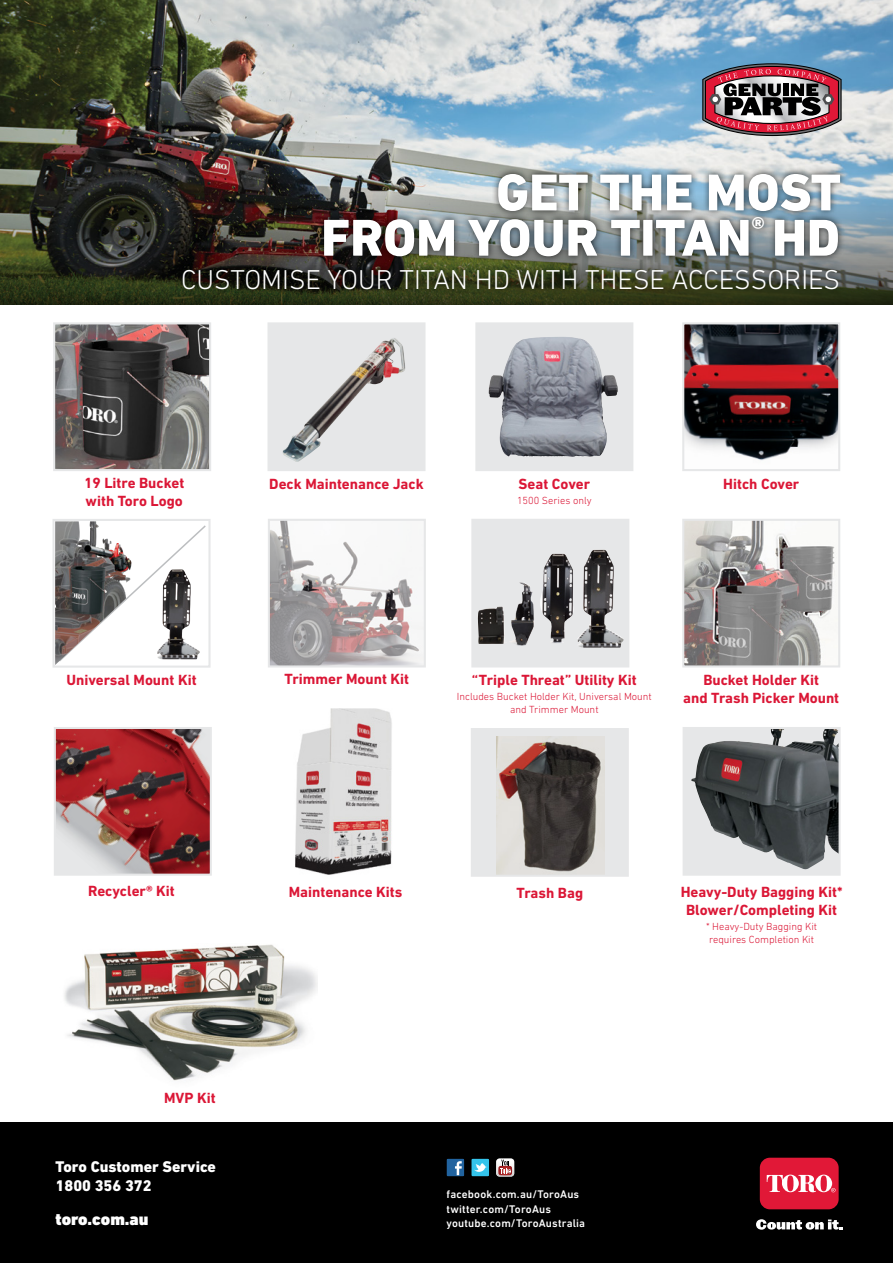
<style>
.page{position:relative;width:893px;height:1263px;background:#fff}
.page>*{position:absolute;margin:0;border:0;box-sizing:border-box;transform-origin:0 0}
.t1{font:800 52.65px "DIN Next LT Pro";color:#fff}
.t2{font:300 27.75px "DIN Next LT Pro";color:#fff}
.t3{font:900 17.25px "DIN Next LT Pro";color:#fff}
.t4{font:800 15.75px/18.9px "DIN Next LT Pro";color:#fff}
.t5{font:700 15px "DIN Next LT Pro";color:#db1736}
.t6{font:500 11.25px "DIN Next LT Pro";letter-spacing:.015em;color:#fff}
.t7{font:300 10.5px/12.6px "DIN Next LT Pro";color:#db1736}
</style>
<div class="page">
<div style="left:0;top:1122px;width:893px;height:141px;background:#000"></div>
<svg style="left:756px;top:1219px;width:86px;height:11px"></svg>
<div style="left:760px;top:1158px;width:79px;height:51px;background:#e11837;border-radius:10px"></div>
<svg style="left:767px;top:1174px;width:68px;height:18px"></svg>
<svg style="left:446px;top:1158px;width:18px;height:18px"></svg>
<svg style="left:471px;top:1158px;width:18px;height:18px"></svg>
<svg style="left:496px;top:1158px;width:18px;height:18px"></svg>
<img style="left:271px;top:522px;width:152px;height:142px">
<div style="left:268px;top:519px;width:158px;height:148px;border:2px solid #e6e7e8"></div>
<div style="left:472px;top:520px;width:156px;height:146px;background:#e6e7e8"></div>
<img style="left:540px;top:550px;width:84px;height:98px">
<div style="left:471px;top:519px;width:158px;height:148px;border:2px solid #e6e7e8"></div>
<img style="left:685px;top:325px;width:152px;height:136px">
<div style="left:682px;top:322px;width:158px;height:149px;border:2px solid #e6e7e8"></div>
<img style="left:0;top:0;width:893px;height:195px">
<svg style="left:0;top:195px;width:893px;height:109px"></svg>
<img style="left:685px;top:522px;width:152px;height:142px">
<div style="left:682px;top:519px;width:158px;height:148px;border:2px solid #e6e7e8"></div>
<div style="left:53px;top:519px;width:158px;height:149px;background:#fff;border:2px solid #e6e7e8"></div>
<svg style="left:133px;top:525px;width:73px;height:135px"></svg>
<img style="left:55px;top:521px;width:78px;height:144px">
<svg style="left:478px;top:325px;width:152px;height:143px;fill:#e6e7e8"></svg>
<img style="left:489px;top:336px;width:71px;height:120px">
<div style="left:475px;top:322px;width:158px;height:149px;border:2px solid #e6e7e8"></div>
<div style="left:176px;top:166px;width:671px;height:130px;background:#000;opacity:.75"></div>
<div style="left:267px;top:322px;width:158px;height:149px;background:#e6e7e8"></div>
<img style="left:283px;top:338px;width:123px;height:124px">
<img style="left:56px;top:325px;width:152px;height:143px">
<div style="left:53px;top:322px;width:158px;height:149px;border:2px solid #e6e7e8"></div>
<img style="left:64px;top:944px;width:254px;height:137px">
<div style="left:684px;top:728px;width:156px;height:147px;background:#e6e7e8"></div>
<img style="left:691px;top:730px;width:147px;height:140px">
<div style="left:683px;top:727px;width:158px;height:149px;border:2px solid #e6e7e8"></div>
<img style="left:295px;top:709px;width:97px;height:166px">
<div style="left:472px;top:729px;width:156px;height:147px;background:#e6e7e8"></div>
<img style="left:497px;top:736px;width:108px;height:138px">
<div style="left:471px;top:728px;width:158px;height:149px;border:2px solid #e6e7e8"></div>
<img style="left:57px;top:730px;width:152px;height:143px">
<div style="left:54px;top:727px;width:158px;height:149px;border:2px solid #e6e7e8"></div>
<svg style="left:702px;top:63px;width:140px;height:73px"></svg>
<p class="t1" style="left:496px;top:161px;width:346px">GET THE MOST</p>
<p class="t1" style="left:321px;top:207px;width:520px">FROM YOUR TITAN<sup>®</sup> HD</p>
<p class="t2" style="left:181px;top:264px;width:660px">CUSTOMISE YOUR TITAN HD WITH THESE ACCESSORIES</p>
<p class="t5" style="left:84px;top:474px;width:102px">19 Litre Bucket</p>
<p class="t5" style="left:269px;top:475px;width:156px">Deck Maintenance Jack</p>
<p class="t5" style="left:86px;top:492px;width:99px">with Toro Logo</p>
<p class="t5" style="left:519px;top:475px;width:73px">Seat Cover</p>
<p class="t7" style="left:517px;top:494px;width:76px">1500 Series only</p>
<p class="t5" style="left:723px;top:475px;width:78px">Hitch Cover</p>
<p class="t5" style="left:66px;top:671px;width:132px">Universal Mount Kit</p>
<p class="t5" style="left:284px;top:670px;width:126px">Trimmer Mount Kit</p>
<p class="t5" style="left:472px;top:671px;width:166px">“Triple Threat” Utility Kit</p>
<p class="t7" style="left:457px;top:690px;width:197px">Includes Bucket Holder Kit, Universal Mount</p>
<p class="t7" style="left:510px;top:702px;width:90px">and Trimmer Mount</p>
<p class="t5" style="left:703px;top:671px;width:117px">Bucket Holder Kit</p>
<p class="t5" style="left:683px;top:689px;width:158px">and Trash Picker Mount</p>
<p class="t5" style="left:88px;top:882px;width:88px">Recycler® Kit</p>
<p class="t5" style="left:289px;top:883px;width:115px">Maintenance Kits</p>
<p class="t5" style="left:516px;top:884px;width:68px">Trash Bag</p>
<p class="t5" style="left:164px;top:1089px;width:53px">MVP Kit</p>
<p class="t4" style="left:56px;top:1157px;width:162px">Toro Customer Service<br>1800 356 372</p>
<p class="t3" style="left:56px;top:1208px;width:94px">toro.com.au</p>
<p class="t6" style="left:446px;top:1188px;width:134px">facebook.com.au/ToroAus</p>
<p class="t6" style="left:446px;top:1202px;width:106px">twitter.com/ToroAus</p>
<p class="t6" style="left:446px;top:1217px;width:140px">youtube.com/ToroAustralia</p>
<p class="t5" style="left:681px;top:883px;width:163px">Heavy-Duty Bagging Kit*</p>
<p class="t5" style="left:686px;top:901px;width:153px">Blower/Completing Kit</p>
<p class="t7" style="left:706px;top:920px;width:113px">* Heavy-Duty Bagging Kit requires Completion Kit</p>
</div>
